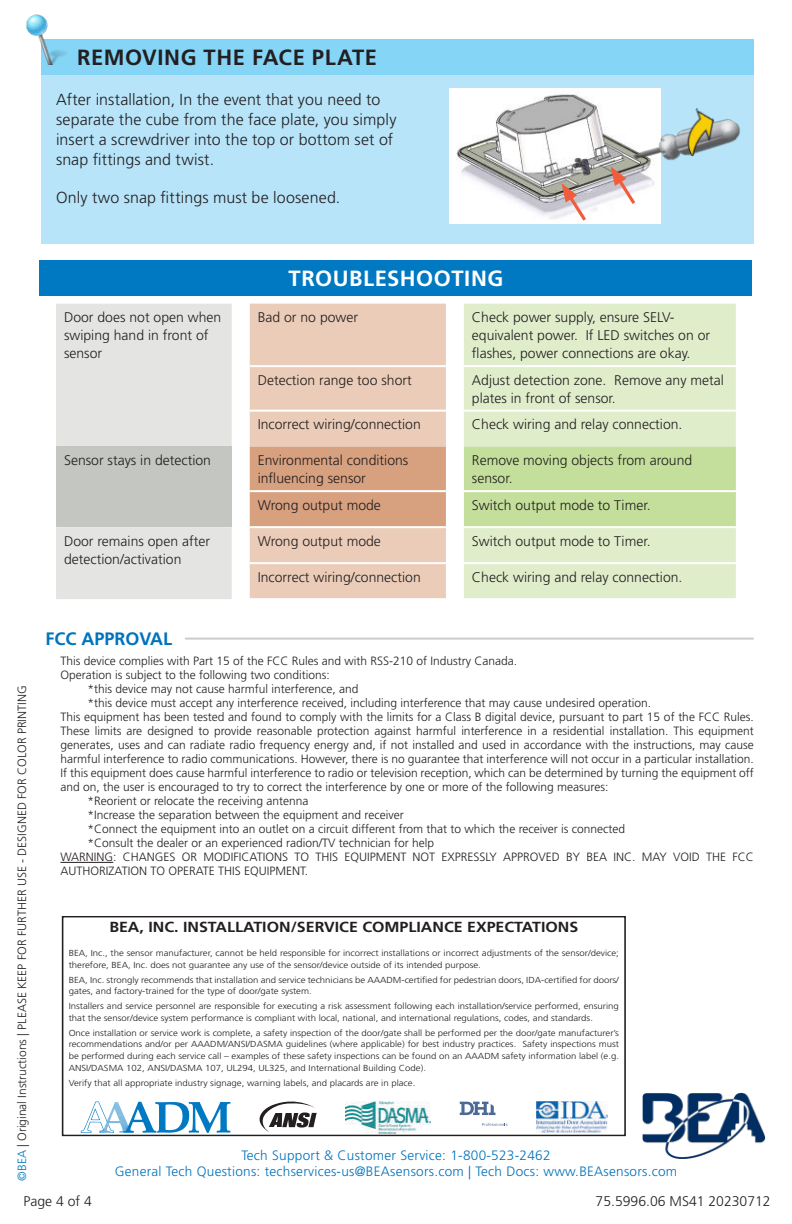
<style>
.page{position:relative;width:792px;height:1224px;background:#fff}
.page>*{position:absolute;margin:0;border:0;box-sizing:border-box;transform-origin:0 0}
.t1{font:700 22px "Frutiger LT Std";letter-spacing:.025em;color:#231f20}
.t2{font:700 22px "Frutiger LT Std";letter-spacing:.025em;color:#fff}
.t3{font:700 18px "Frutiger LT Std";color:#0073bc}
.t4{font:300 16px/20px "Frutiger LT Std";letter-spacing:.005em;color:#231f20}
.t5{font:700 14.6px "Frutiger LT Std";color:#231f20;scale:1.1 1}
.t6{font:300 14px/18px "Frutiger LT Std";color:#231f20}
.t7{font:300 13.6px/16.4px "Frutiger LT Std";letter-spacing:.02em;color:#0073bc;text-align:center}
.t8{font:300 12px "Frutiger LT Std";color:#231f20}
.t9{font:300 8.8px/11.6px "Frutiger LT Std";color:#231f20;scale:1.1 1}
.s1{color:#0079c2}
</style>
<div class="page">
<div style="left:41px;top:39px;width:712px;height:204px;background:#b7e4f9"></div>
<img style="left:642px;top:1092px;width:124px;height:66px">
<hr style="left:41px;top:638px;width:713px;height:2px;background:#969991">
<div style="left:40px;top:260px;width:712px;height:36px;background:#0079c2"></div>
<div style="left:41px;top:39px;width:712px;height:35px;background:#85d5f7"></div>
<img style="left:449px;top:88px;width:212px;height:135px">
<svg style="left:561px;top:183px;width:28px;height:41px"></svg>
<svg style="left:611px;top:166px;width:27px;height:42px"></svg>
<img style="left:633px;top:88px;width:108px;height:110px">
<img style="left:676px;top:104px;width:47px;height:52px">
<img style="left:26px;top:14px;width:40px;height:50px">
<svg style="left:81px;top:1102px;width:149px;height:31px"></svg>
<svg style="left:260px;top:1102px;width:57px;height:30px"></svg>
<img style="left:346px;top:1102px;width:85px;height:31px">
<svg style="left:460px;top:1102px;width:48px;height:24px"></svg>
<img style="left:536px;top:1102px;width:71px;height:31px">
<div style="left:62px;top:916px;width:564px;height:220px;border:2px solid #231f20"></div>
<div style="left:56px;top:304px;width:176px;height:295px;background:#e4e5e3"></div>
<div style="left:250px;top:304px;width:196px;height:294px;background:#eaccb8"></div>
<div style="left:464px;top:304px;width:272px;height:294px;background:#dfedcb"></div>
<div style="left:56px;top:447px;width:176px;height:80px;background:#c3c6c1"></div>
<hr style="left:250px;top:365px;width:196px;height:2px;background:#fff">
<hr style="left:464px;top:365px;width:272px;height:2px;background:#fff">
<hr style="left:250px;top:410px;width:196px;height:2px;background:#fff">
<hr style="left:464px;top:410px;width:272px;height:2px;background:#fff">
<svg style="left:250px;top:447px;width:486px;height:81px;background:#cfc897"></svg>
<hr style="left:464px;top:526px;width:272px;height:2px;background:#fff">
<hr style="left:250px;top:562px;width:196px;height:2px;background:#fff">
<hr style="left:464px;top:562px;width:272px;height:2px;background:#fff">
<div style="left:40px;top:630px;width:144px;height:18px;background:#fff"></div>
<hr style="left:60px;top:862px;width:53px;height:1px;background:#231f20">
<h1 class="t1" style="left:77px;top:48px;width:302px">REMOVING THE FACE PLATE</h1>
<h3 class="t4" style="left:56px;top:91px;width:342px">After installation, In the event that you need to separate the cube from the face plate, you simply insert a screwdriver into the top or bottom set of snap fittings and twist.</h3>
<h3 class="t4" style="left:56px;top:189px;width:286px">Only two snap fittings must be loosened.</h3>
<h1 class="t2" style="left:288px;top:269px;width:216px">TROUBLESHOOTING</h1>
<p class="t6" style="left:64px;top:310px;width:159px">Door does not open when swiping hand in front of sensor</p>
<p class="t6" style="left:258px;top:310px;width:102px">Bad or no power</p>
<p class="t6" style="left:472px;top:310px;width:240px">Check power supply, ensure SELV&shy;equivalent power. If LED switches on or flashes, power connections are okay.</p>
<p class="t6" style="left:258px;top:372px;width:156px">Detection range too short</p>
<p class="t6" style="left:472px;top:372px;width:254px">Adjust detection zone. Remove any metal plates in front of sensor.</p>
<p class="t6" style="left:258px;top:417px;width:165px">Incorrect wiring/connection</p>
<p class="t6" style="left:472px;top:417px;width:212px">Check wiring and relay connection.</p>
<p class="t6" style="left:64px;top:453px;width:149px">Sensor stays in detection</p>
<p class="t6" style="left:258px;top:453px;width:152px">Environmental conditions influencing sensor</p>
<p class="t6" style="left:472px;top:453px;width:222px">Remove moving objects from around sensor.</p>
<p class="t6" style="left:258px;top:497px;width:125px">Wrong output mode</p>
<p class="t6" style="left:472px;top:497px;width:180px">Switch output mode to Timer.</p>
<p class="t6" style="left:64px;top:533px;width:147px">Door remains open after detection/activation</p>
<p class="t6" style="left:258px;top:533px;width:125px">Wrong output mode</p>
<p class="t6" style="left:472px;top:533px;width:180px">Switch output mode to Timer.</p>
<p class="t6" style="left:258px;top:569px;width:165px">Incorrect wiring/connection</p>
<p class="t6" style="left:472px;top:569px;width:212px">Check wiring and relay connection.</p>
<p class="t8" style="left:17px;top:1181px;width:497px;rotate:-90deg"><span class="s1">©BEA</span> | Original Instructions | PLEASE KEEP FOR FURTHER USE - DESIGNED FOR COLOR PRINTING</p>
<h2 class="t3" style="left:45px;top:632px;width:128px">FCC APPROVAL</h2>
<p class="t8" style="left:60px;top:656px;width:458px">This device complies with Part 15 of the FCC Rules and with RSS-210 of Industry Canada.</p>
<p class="t8" style="left:60px;top:670px;width:271px">Operation is subject to the following two conditions:</p>
<p class="t8" style="left:87px;top:684px;width:273px">*this device may not cause harmful interference, and</p>
<p class="t8" style="left:87px;top:698px;width:565px">*this device must accept any interference received, including interference that may cause undesired operation.</p>
<p class="t8" style="left:60px;top:712px;width:695px">This equipment has been tested and found to comply with the limits for a Class B digital device, pursuant to part 15 of the FCC Rules.</p>
<p class="t8" style="left:60px;top:726px;width:695px">These limits are designed to provide reasonable protection against harmful interference in a residential installation. This equipment</p>
<p class="t8" style="left:60px;top:740px;width:695px">generates, uses and can radiate radio frequency energy and, if not installed and used in accordance with the instructions, may cause</p>
<p class="t8" style="left:60px;top:754px;width:695px">harmful interference to radio communications. However, there is no guarantee that interference will not occur in a particular installation.</p>
<p class="t8" style="left:60px;top:768px;width:695px">If this equipment does cause harmful interference to radio or television reception, which can be determined by turning the equipment off</p>
<p class="t8" style="left:60px;top:782px;width:549px">and on, the user is encouraged to try to correct the interference by one or more of the following measures:</p>
<p class="t8" style="left:87px;top:796px;width:222px">*Reorient or relocate the receiving antenna</p>
<p class="t8" style="left:87px;top:810px;width:318px">*Increase the separation between the equipment and receiver</p>
<p class="t8" style="left:87px;top:824px;width:539px">*Connect the equipment into an outlet on a circuit different from that to which the receiver is connected</p>
<p class="t8" style="left:87px;top:838px;width:348px">*Consult the dealer or an experienced radion/TV technician for help</p>
<p class="t8" style="left:60px;top:852px;width:695px">WARNING: CHANGES OR MODIFICATIONS TO THIS EQUIPMENT NOT EXPRESSLY APPROVED BY BEA INC. MAY VOID THE FCC</p>
<p class="t8" style="left:60px;top:866px;width:249px">AUTHORIZATION TO OPERATE THIS EQUIPMENT.</p>
<p class="t5" style="left:109px;top:921px;width:428px">BEA, INC. INSTALLATION/SERVICE COMPLIANCE EXPECTATIONS</p>
<p class="t9" style="left:69px;top:948px;width:502px">BEA, Inc., the sensor manufacturer, cannot be held responsible for incorrect installations or incorrect adjustments of the sensor/device; therefore, BEA, Inc. does not guarantee any use of the sensor/device outside of its intended purpose.</p>
<p class="t9" style="left:69px;top:975px;width:502px">BEA, Inc. strongly recommends that installation and service technicians be AAADM-certified for pedestrian doors, IDA-certified for doors/ gates, and factory-trained for the type of door/gate system.</p>
<p class="t9" style="left:69px;top:1001px;width:502px">Installers and service personnel are responsible for executing a risk assessment following each installation/service performed, ensuring that the sensor/device system performance is compliant with local, national, and international regulations, codes, and standards.</p>
<p class="t9" style="left:69px;top:1028px;width:502px;text-align:justify">Once installation or service work is complete, a safety inspection of the door/gate shall be performed per the door/gate manufacturer’s recommendations and/or per AAADM/ANSI/DASMA guidelines (where applicable) for best industry practices. Safety inspections must be performed during each service call – examples of these safety inspections can be found on an AAADM safety information label (e.g.<br>ANSI/DASMA 102, ANSI/DASMA 107, UL294, UL325, and International Building Code).</p>
<p class="t9" style="left:69px;top:1078px;width:317px">Verify that all appropriate industry signage, warning labels, and placards are in place.</p>
<p class="t7" style="left:115px;top:1148px;width:564px">Tech Support &amp; Customer Service: 1-800-523-2462<br>General Tech Questions: techservices-us@BEAsensors.com | Tech Docs: www.BEAsensors.com</p>
<p class="t6" style="left:23px;top:1193px;width:70px">Page 4 of 4</p>
<p class="t6" style="left:596px;top:1193px;width:177px">75.5996.06 MS41 20230712</p>
</div>
